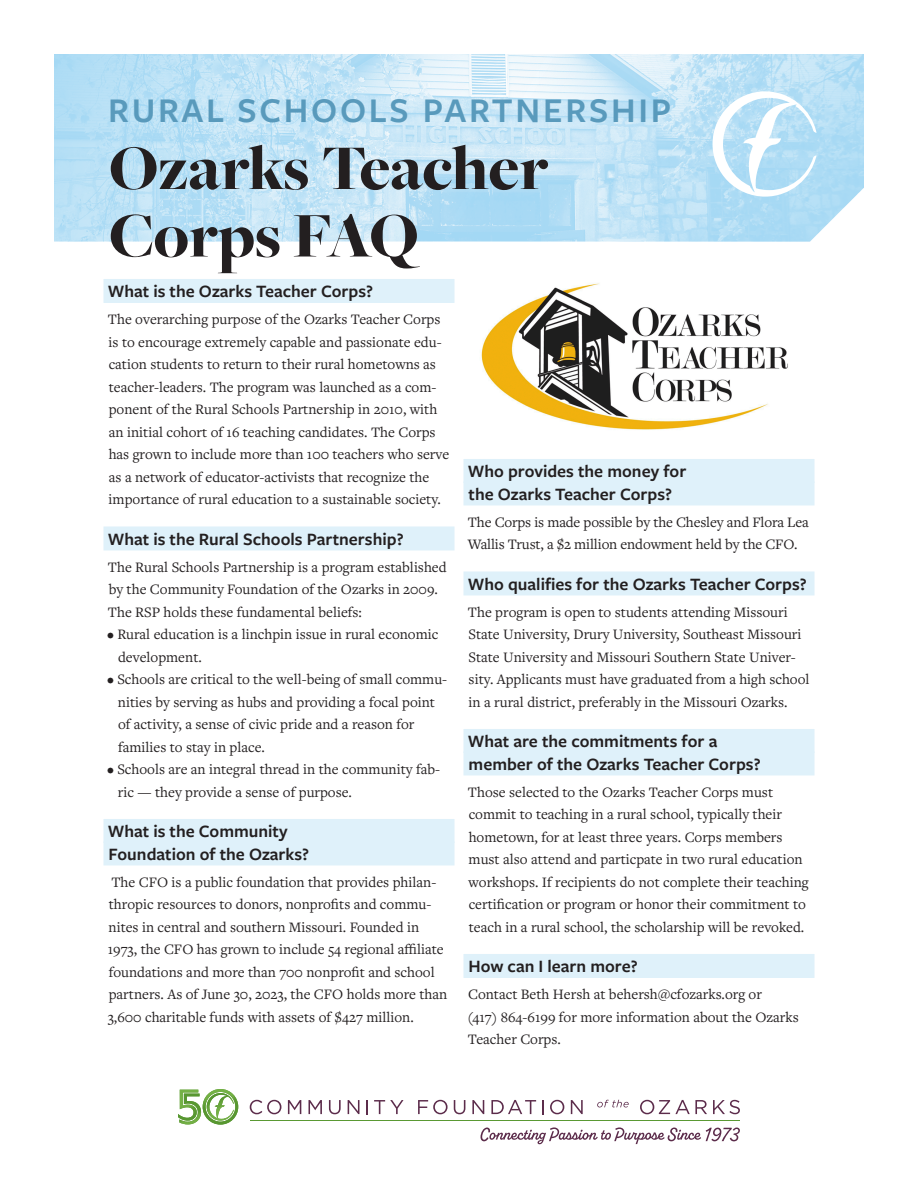
<style>
.page{position:relative;width:918px;height:1188px;background:#fff}
.page>*{position:absolute;margin:0;border:0;box-sizing:border-box;transform-origin:0 0}
.Paragraph_Style_3{font:900 66px/67.5px "Freight Big Pro";color:#231f20}
.Kicker{font:600 36px "Freight Sans Pro";letter-spacing:.075em;color:#599abc}
.OTC_Subhead{font:600 18px "Freight Sans Pro";color:#231f20}
.t1{font:15px/22.5px "Freight Text Pro";color:#231f20}
</style>
<div class="page">
<svg style="left:481px;top:1127px;width:259px;height:17px"></svg>
<svg style="left:250px;top:1100px;width:31px;height:14px"></svg>
<svg style="left:288px;top:1100px;width:13px;height:14px"></svg>
<svg style="left:309px;top:1100px;width:13px;height:14px"></svg>
<svg style="left:329px;top:1100px;width:12px;height:14px"></svg>
<svg style="left:348px;top:1100px;width:11px;height:14px"></svg>
<svg style="left:367px;top:1100px;width:1px;height:14px"></svg>
<svg style="left:374px;top:1100px;width:30px;height:14px"></svg>
<svg style="left:418px;top:1100px;width:30px;height:14px"></svg>
<svg style="left:454px;top:1100px;width:11px;height:14px"></svg>
<svg style="left:472px;top:1100px;width:12px;height:14px"></svg>
<svg style="left:491px;top:1100px;width:45px;height:14px"></svg>
<svg style="left:542px;top:1100px;width:2px;height:14px"></svg>
<svg style="left:550px;top:1100px;width:14px;height:14px"></svg>
<svg style="left:571px;top:1100px;width:12px;height:14px"></svg>
<svg style="left:640px;top:1100px;width:67px;height:14px"></svg>
<svg style="left:713px;top:1100px;width:27px;height:14px"></svg>
<hr style="left:250px;top:1120px;width:489px;height:1px;background:#5a9933">
<svg style="left:597px;top:1100px;width:32px;height:7px"></svg>
<svg style="left:178px;top:1089px;width:60px;height:36px"></svg>
<img style="left:179px;top:1094px;width:22px;height:30px">
<img style="left:207px;top:1093px;width:27px;height:28px">
<svg style="left:54px;top:54px;width:810px;height:188px;background:#c0e3f6"></svg>
<div style="left:104px;top:279px;width:350px;height:24px;background:#dff1fa"></div>
<div style="left:104px;top:526px;width:350px;height:24px;background:#dff1fa"></div>
<div style="left:104px;top:819px;width:350px;height:24px;background:#dff1fa"></div>
<div style="left:104px;top:841px;width:350px;height:24px;background:#dff1fa"></div>
<div style="left:464px;top:459px;width:350px;height:24px;background:#dff1fa"></div>
<div style="left:464px;top:481px;width:350px;height:24px;background:#dff1fa"></div>
<div style="left:464px;top:571px;width:350px;height:24px;background:#dff1fa"></div>
<div style="left:464px;top:729px;width:350px;height:24px;background:#dff1fa"></div>
<div style="left:464px;top:751px;width:350px;height:24px;background:#dff1fa"></div>
<div style="left:464px;top:954px;width:350px;height:24px;background:#dff1fa"></div>
<svg style="left:713px;top:91px;width:104px;height:106px"></svg>
<img style="left:481px;top:283px;width:307px;height:147px">
<p class="Kicker" style="left:108px;top:85px;width:564px">RURAL SCHOOLS PARTNERSHIP</p>
<p class="Paragraph_Style_3" style="left:109px;top:134px;width:441px">Ozarks Teacher<br>Corps FAQ</p>
<p class="OTC_Subhead" style="left:108px;top:279px;width:267px">What is the Ozarks Teacher Corps?</p>
<p class="t1" style="left:108px;top:307px;width:343px">The overarching purpose of the Ozarks Teacher Corps is to encourage extremely capable and passionate edu&shy;cation students to return to their rural hometowns as teacher-leaders. The program was launched as a com&shy;ponent of the Rural Schools Partnership in 2010, with an initial cohort of 16 teaching candidates. The Corps has grown to include more than 100 teachers who serve as a network of educator-activists that recognize the importance of rural education to a sustainable society.</p>
<p class="OTC_Subhead" style="left:108px;top:526px;width:297px">What is the Rural Schools Partnership?</p>
<p class="t1" style="left:108px;top:555px;width:340px">The Rural Schools Partnership is a program established by the Community Foundation of the Ozarks in 2009.<br>The RSP holds these fundamental beliefs:</p>
<p class="t1" style="left:118px;top:622px;width:322px;text-indent:-11px">• Rural education is a linchpin issue in rural economic development.</p>
<p class="t1" style="left:118px;top:667px;width:331px;text-indent:-11px">• Schools are critical to the well-being of small commu&shy;nities by serving as hubs and providing a focal point of activity, a sense of civic pride and a reason for families to stay in place.</p>
<p class="t1" style="left:118px;top:757px;width:324px;text-indent:-11px">• Schools are an integral thread in the community fab&shy;ric — they provide a sense of purpose.</p>
<p class="OTC_Subhead" style="left:108px;top:819px;width:181px">What is the Community</p>
<p class="OTC_Subhead" style="left:109px;top:841px;width:202px">Foundation of the Ozarks?</p>
<p class="t1" style="left:108px;top:870px;width:341px">The CFO is a public foundation that provides philan&shy;thropic resources to donors, nonprofits and commu&shy;nites in central and southern Missouri. Founded in 1973, the CFO has grown to include 54 regional affiliate foundations and more than 700 nonprofit and school partners. As of June 30, 2023, the CFO holds more than 3,600 charitable funds with assets of $427 million.</p>
<p class="OTC_Subhead" style="left:468px;top:459px;width:220px">Who provides the money for</p>
<p class="OTC_Subhead" style="left:469px;top:481px;width:205px">the Ozarks Teacher Corps?</p>
<p class="t1" style="left:468px;top:510px;width:343px">The Corps is made possible by the Chesley and Flora Lea<br>Wallis Trust, a $2 million endowment held by the CFO.</p>
<p class="OTC_Subhead" style="left:468px;top:571px;width:341px">Who qualifies for the Ozarks Teacher Corps?</p>
<p class="t1" style="left:468px;top:600px;width:343px">The program is open to students attending Missouri State University, Drury University, Southeast Missouri State University and Missouri Southern State Univer&shy;sity. Applicants must have graduated from a high school in a rural district, preferably in the Missouri Ozarks.</p>
<p class="OTC_Subhead" style="left:468px;top:729px;width:251px">What are the commitments for a</p>
<p class="OTC_Subhead" style="left:469px;top:751px;width:293px">member of the Ozarks Teacher Corps?</p>
<p class="t1" style="left:468px;top:780px;width:342px">Those selected to the Ozarks Teacher Corps must commit to teaching in a rural school, typically their hometown, for at least three years. Corps members must also attend and particpate in two rural education workshops. If recipients do not complete their teaching certification or program or honor their commitment to teach in a rural school, the scholarship will be revoked.</p>
<p class="OTC_Subhead" style="left:469px;top:954px;width:171px">How can I learn more?</p>
<p class="t1" style="left:467px;top:982px;width:333px">Contact Beth Hersh at behersh@cfozarks.org or<br>(417) 864-6199 for more information about the Ozarks<br>Teacher Corps.</p>
</div>
